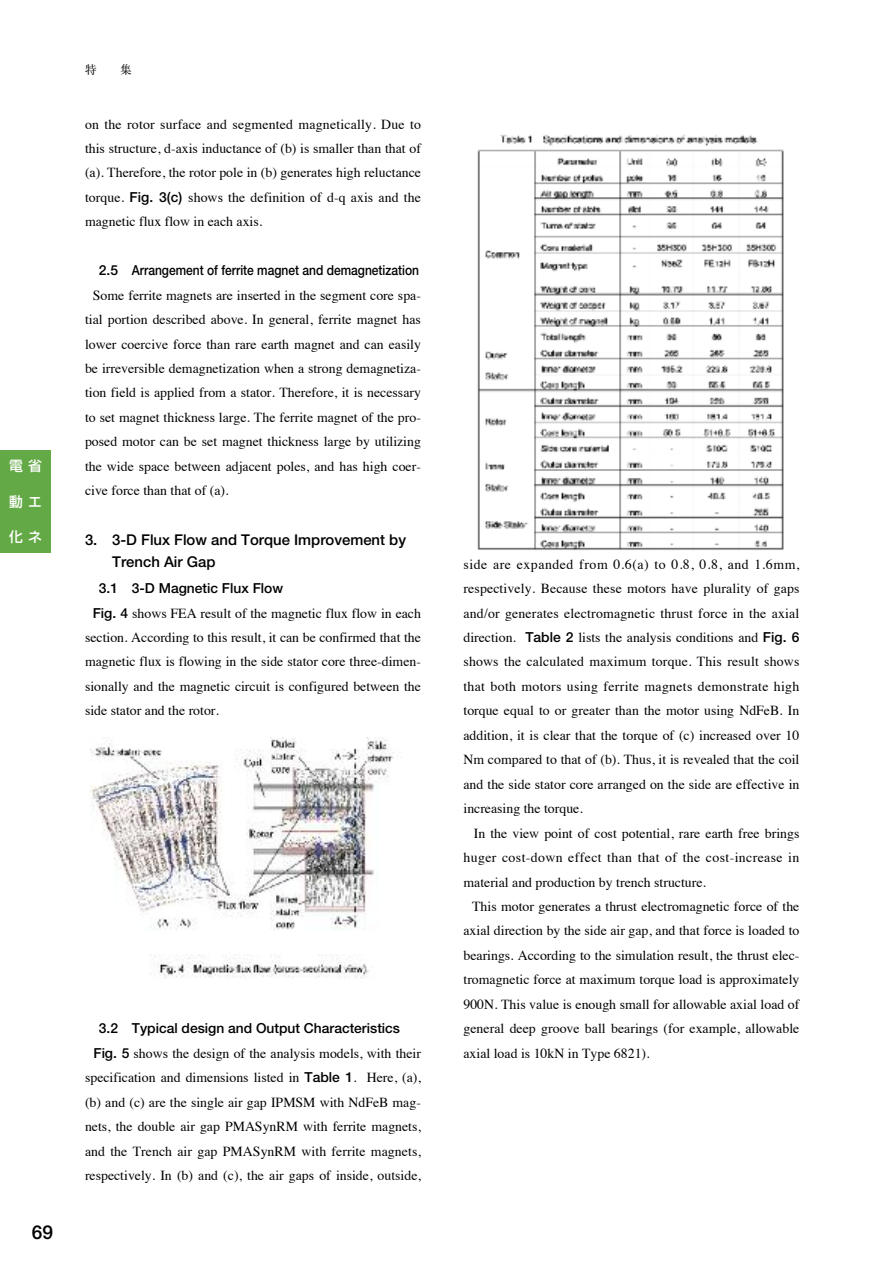
<style>
.page{position:relative;width:893px;height:1263px;background:#fff}
.page>*{position:absolute;margin:0;border:0;box-sizing:border-box;transform-origin:0 0}
.t1{font:700 19.2px "Futo Go B101";color:#000}
.t2{font:700 14.85px/21.3px "Futo Go B101";color:#000}
.t3{font:13.8px/24.5px "Times";color:#000;text-align:justify}
.t4{font:700 13.8px "Futo Go B101";color:#000}
.t5{font:500 13.8px "Shin Go";color:#fff}
.t6{font:11.7px "Ryumin";color:#000}
.s1{font-family:"Futo Go B101";font-weight:700}
</style>
<div class="page">
<div style="left:0;top:451px;width:51px;height:102px;background:#63a945"></div>
<img style="left:90px;top:738px;width:304px;height:241px">
<img style="left:477px;top:134px;width:307px;height:416px">
<p class="t5" style="left:9px;top:457px;width:34px">電省</p>
<p class="t5" style="left:9px;top:493px;width:34px">動エ</p>
<p class="t5" style="left:9px;top:528px;width:34px">化ネ</p>
<p class="t6" style="left:85px;top:62px;width:13px">特</p>
<p class="t6" style="left:120px;top:62px;width:13px">集</p>
<p class="t3" style="left:85px;top:113px;width:337px">on the rotor surface and segmented magnetically. Due to this structure, d-axis inductance of (b) is smaller than that of (a). Therefore, the rotor pole in (b) generates high reluctance torque. <span class="s1">Fig. 3(c)</span> shows the definition of d-q axis and the magnetic flux flow in each axis.</p>
<p class="t4" style="left:99px;top:262px;width:322px">2.5 Arrangement of ferrite magnet and demagnetization</p>
<p class="t3" style="left:85px;top:284px;width:337px;text-indent:8px">Some ferrite magnets are inserted in the segment core spa&shy;tial portion described above. In general, ferrite magnet has lower coercive force than rare earth magnet and can easily be irreversible demagnetization when a strong demagnetiza&shy;tion field is applied from a stator. Therefore, it is necessary to set magnet thickness large. The ferrite magnet of the pro&shy;posed motor can be set magnet thickness large by utilizing the wide space between adjacent poles, and has high coer&shy;cive force than that of (a).</p>
<p class="t2" style="left:112px;top:529px;width:295px;text-indent:-27px">3. 3-D Flux Flow and Torque Improvement by<br>Trench Air Gap</p>
<p class="t4" style="left:99px;top:580px;width:186px">3.1 3-D Magnetic Flux Flow</p>
<p class="t3" style="left:85px;top:602px;width:337px;text-indent:8px"><span class="s1">Fig. 4</span> shows FEA result of the magnetic flux flow in each section. According to this result, it can be confirmed that the magnetic flux is flowing in the side stator core three-dimen&shy;sionally and the magnetic circuit is configured between the side stator and the rotor.</p>
<h1 class="t1" style="left:32px;top:1221px;width:23px">69</h1>
<p class="t4" style="left:99px;top:1020px;width:303px">3.2 Typical design and Output Characteristics</p>
<p class="t3" style="left:85px;top:1042px;width:337px;text-indent:8px"><span class="s1">Fig. 5</span> shows the design of the analysis models, with their specification and dimensions listed in <span class="s1">Table 1</span>. Here, (a), (b) and (c) are the single air gap IPMSM with NdFeB mag&shy;nets, the double air gap PMASynRM with ferrite magnets, and the Trench air gap PMASynRM with ferrite magnets, respectively. In (b) and (c), the air gaps of inside, outside,</p>
<p class="t3" style="left:463px;top:553px;width:337px">side are expanded from 0.6(a) to 0.8, 0.8, and 1.6mm, respectively. Because these motors have plurality of gaps and/or generates electromagnetic thrust force in the axial direction. <span class="s1">Table 2</span> lists the analysis conditions and <span class="s1">Fig. 6 </span>shows the calculated maximum torque. This result shows that both motors using ferrite magnets demonstrate high torque equal to or greater than the motor using NdFeB. In addition, it is clear that the torque of (c) increased over 10<br>Nm compared to that of (b). Thus, it is revealed that the coil and the side stator core arranged on the side are effective in increasing the torque.</p>
<p class="t3" style="left:463px;top:822px;width:337px;text-indent:10px">In the view point of cost potential, rare earth free brings huger cost-down effect than that of the cost-increase in material and production by trench structure.</p>
<p class="t3" style="left:463px;top:895px;width:337px;text-indent:9px">This motor generates a thrust electromagnetic force of the axial direction by the side air gap, and that force is loaded to bearings. According to the simulation result, the thrust elec&shy;tromagnetic force at maximum torque load is approximately 900N. This value is enough small for allowable axial load of general deep groove ball bearings (for example, allowable axial load is 10kN in Type 6821).</p>
</div>
